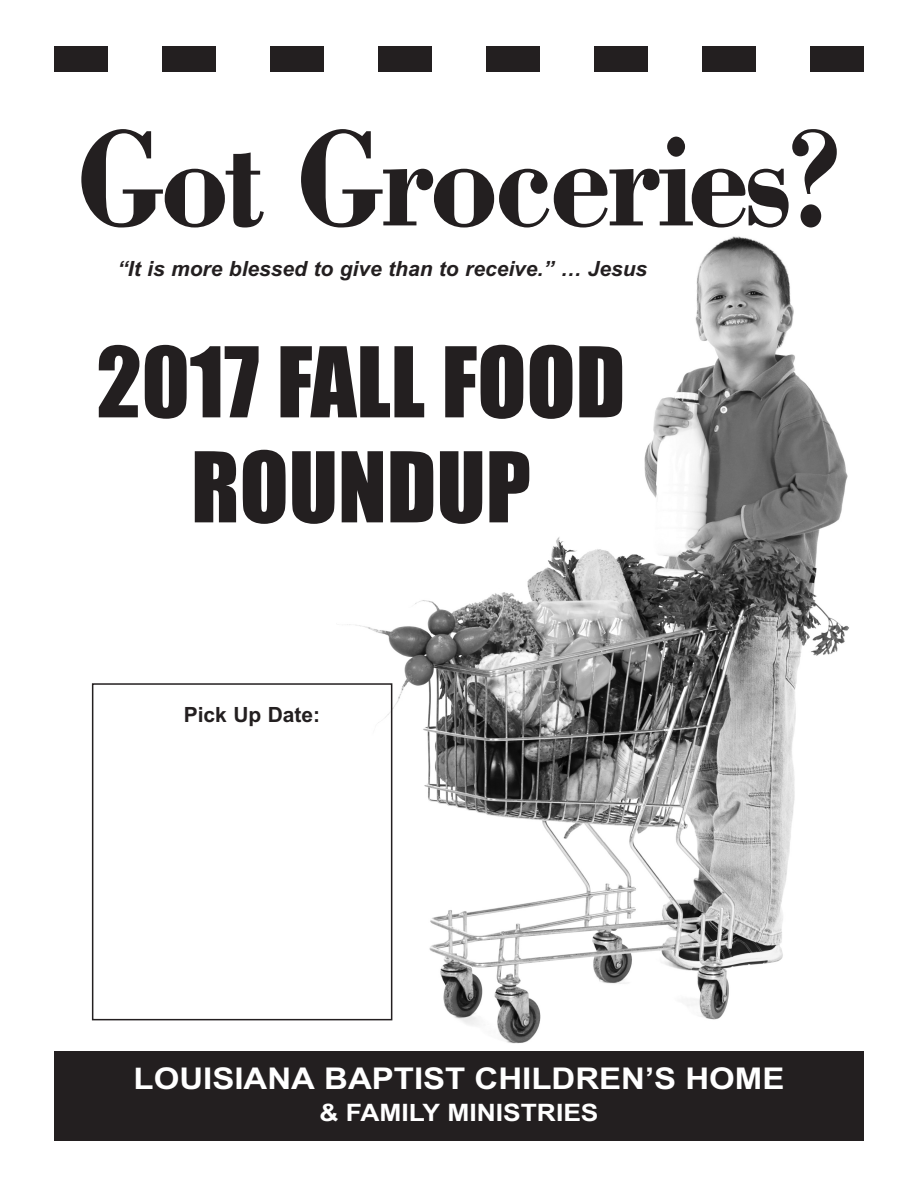
<style>
.page{position:relative;width:918px;height:1188px;background:#fff}
.page>*{position:absolute;margin:0;border:0;box-sizing:border-box;transform-origin:0 0}
.t1{font:700 141px "Bodoni";letter-spacing:-.05em;color:#231f20;scale:.89 1}
.t2{font:90px/105px "Impact";color:#231f20;text-align:center}
.t3{font:700 30px "Arial";color:#fff;scale:1.1 1}
.t4{font:700 24px "Arial";color:#fff;scale:1.1 1}
.t5{font:italic 700 21px "Arial";color:#231f20}
.t6{font:700 21px "Arial";color:#231f20}
</style>
<div class="page">
<img style="left:336px;top:236px;width:515px;height:816px">
<div style="left:54px;top:47px;width:54px;height:25px;background:#231f20"></div>
<div style="left:162px;top:47px;width:54px;height:25px;background:#231f20"></div>
<div style="left:270px;top:47px;width:54px;height:25px;background:#231f20"></div>
<div style="left:378px;top:47px;width:54px;height:25px;background:#231f20"></div>
<div style="left:486px;top:47px;width:54px;height:25px;background:#231f20"></div>
<div style="left:594px;top:47px;width:54px;height:25px;background:#231f20"></div>
<div style="left:702px;top:47px;width:54px;height:25px;background:#231f20"></div>
<div style="left:810px;top:47px;width:54px;height:25px;background:#231f20"></div>
<div style="left:54px;top:1052px;width:810px;height:89px;background:#231f20"></div>
<div style="left:92px;top:683px;width:300px;height:337px;border:2px solid #231f20"></div>
<h1 class="t1" style="left:75px;top:129px;width:863px">Got Groceries?</h1>
<p class="t5" style="left:117px;top:261px;width:531px">“It is more blessed to give than to receive.” … Jesus</p>
<h2 class="t2" style="left:96px;top:337px;width:531px">2017 FALL FOOD<br>ROUNDUP</h2>
<p class="t6" style="left:184px;top:702px;width:138px">Pick Up Date:</p>
<h3 class="t3" style="left:134px;top:1061px;width:593px">LOUISIANA BAPTIST CHILDREN’S HOME</h3>
<p class="t4" style="left:319px;top:1098px;width:255px">&amp; FAMILY MINISTRIES</p>
</div>
